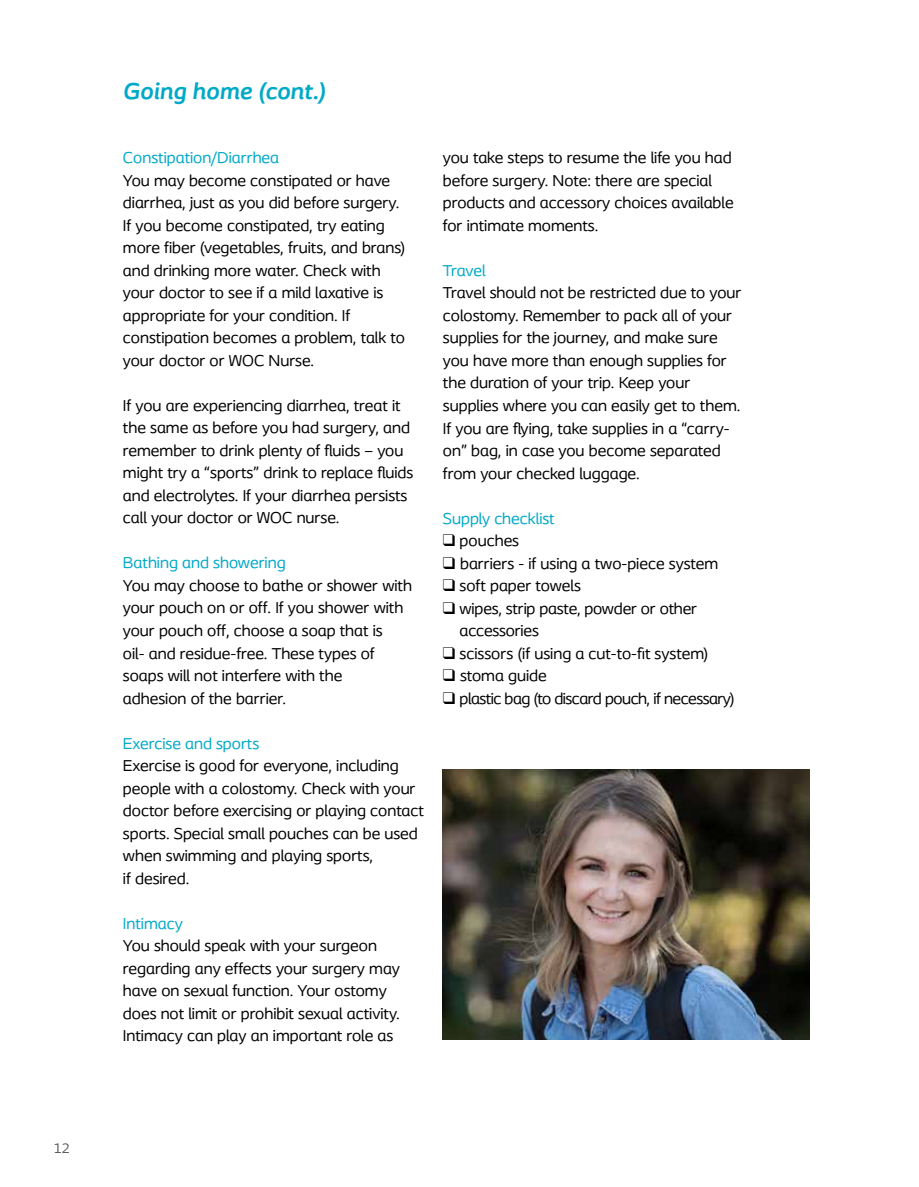
<style>
.page{position:relative;width:919px;height:1187px;background:#fff}
.page>*{position:absolute;margin:0;border:0;box-sizing:border-box;transform-origin:0 0}
.t1{font:italic 700 24px "Coloplast";color:#00a9c8}
.t2{font:16.5px/22.5px "Coloplast";color:#000}
.t3{font:16.5px "Coloplast";color:#00a9c8}
.t4{font:16.5px "Coloplast";letter-spacing:-.03em;color:#000}
.t5{font:14.25px "Coloplast";color:#58585a}
</style>
<div class="page">
<img style="left:443px;top:769px;width:366px;height:270px">
<p class="t5" style="left:54px;top:1139px;width:18px">12</p>
<h1 class="t1" style="left:123px;top:76px;width:204px">Going home (cont.)</h1>
<p class="t3" style="left:123px;top:148px;width:158px">Constipation/Diarrhea</p>
<p class="t2" style="left:123px;top:169px;width:284px">You may become constipated or have diarrhea, just as you did before surgery.<br>If you become constipated, try eating more fiber (vegetables, fruits, and brans) and drinking more water. Check with your doctor to see if a mild laxative is appropriate for your condition. If constipation becomes a problem, talk to your doctor or WOC Nurse.</p>
<p class="t2" style="left:123px;top:394px;width:292px">If you are experiencing diarrhea, treat it the same as before you had surgery, and remember to drink plenty of fluids – you might try a “sports” drink to replace fluids and electrolytes. If your diarrhea persists call your doctor or WOC nurse.</p>
<p class="t3" style="left:123px;top:553px;width:164px">Bathing and showering</p>
<p class="t2" style="left:123px;top:574px;width:290px">You may choose to bathe or shower with your pouch on or off. If you shower with your pouch off, choose a soap that is<br>oil- and residue-free. These types of soaps will not interfere with the<br>adhesion of the barrier.</p>
<p class="t3" style="left:123px;top:733px;width:138px">Exercise and sports</p>
<p class="t2" style="left:123px;top:754px;width:302px">Exercise is good for everyone, including people with a colostomy. Check with your doctor before exercising or playing contact sports. Special small pouches can be used when swimming and playing sports,<br>if desired.</p>
<p class="t3" style="left:123px;top:913px;width:61px">Intimacy</p>
<p class="t2" style="left:123px;top:934px;width:278px">You should speak with your surgeon regarding any effects your surgery may have on sexual function. Your ostomy does not limit or prohibit sexual activity.<br>Intimacy can play an important role as</p>
<p class="t2" style="left:443px;top:146px;width:292px">you take steps to resume the life you had before surgery. Note: there are special products and accessory choices available for intimate moments.</p>
<p class="t3" style="left:443px;top:260px;width:44px">Travel</p>
<p class="t2" style="left:443px;top:281px;width:300px">Travel should not be restricted due to your colostomy. Remember to pack all of your supplies for the journey, and make sure you have more than enough supplies for the duration of your trip. Keep your supplies where you can easily get to them.<br>If you are flying, take supplies in a “carry&shy;on” bag, in case you become separated from your checked luggage.</p>
<p class="t3" style="left:443px;top:508px;width:113px">Supply checklist</p>
<p class="t2" style="left:443px;top:529px;width:78px">❑ pouches</p>
<p class="t2" style="left:443px;top:551px;width:277px">❑ barriers - if using a two-piece system</p>
<p class="t2" style="left:443px;top:574px;width:139px">❑ soft paper towels</p>
<p class="t2" style="left:459px;top:596px;width:239px;text-indent:-17px">❑ wipes, strip paste, powder or other accessories</p>
<p class="t2" style="left:443px;top:641px;width:267px">❑ scissors (if using a cut-to-fit system)</p>
<p class="t2" style="left:443px;top:664px;width:105px">❑ stoma guide</p>
<p class="t4" style="left:443px;top:688px;width:293px">❑ plastic bag (to discard pouch, if necessary)</p>
</div>
